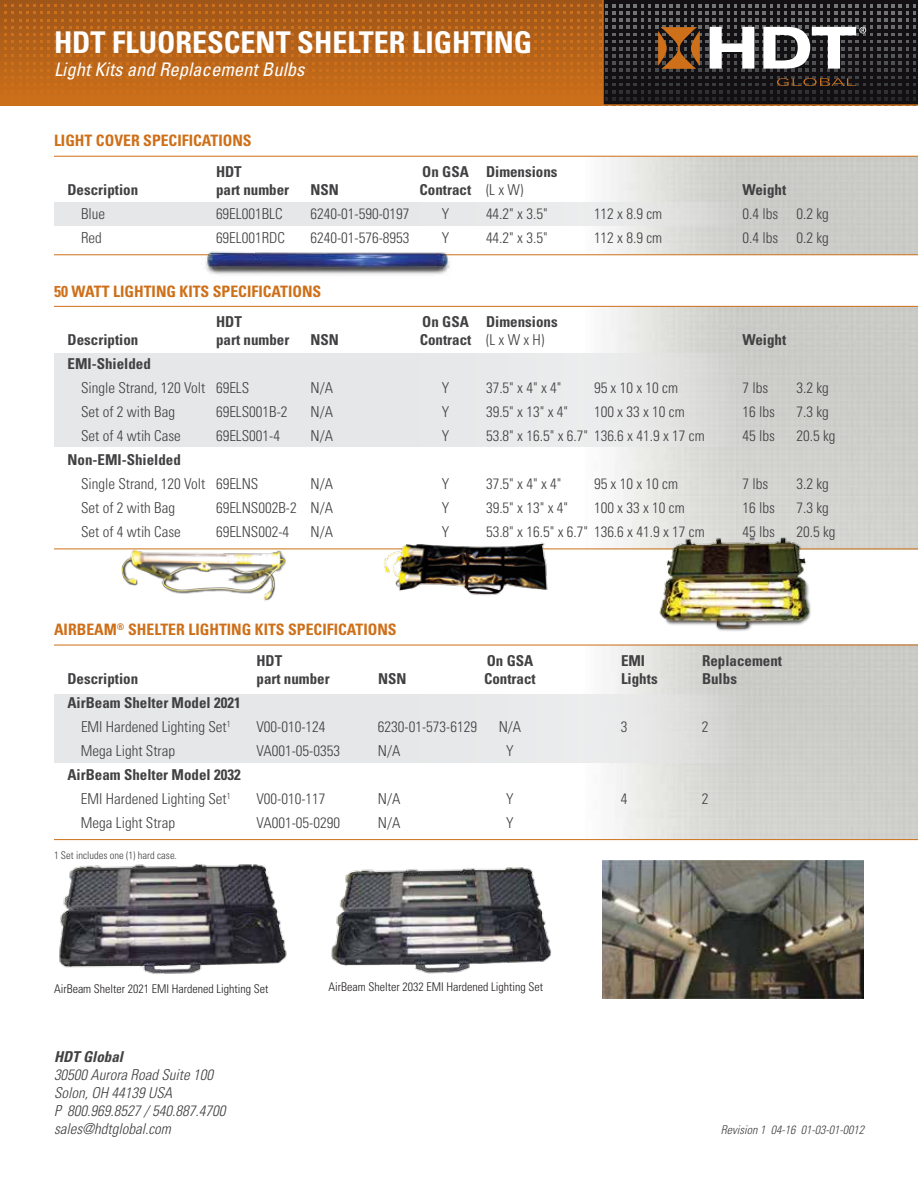
<style>
.page{position:relative;width:918px;height:1188px;background:#fff}
.page>*{position:absolute;margin:0;border:0;box-sizing:border-box;transform-origin:0 0}
.t1{font:700 condensed 30px "Univers LT Std";color:#fff}
.t2{font:italic condensed 18.75px "Univers LT Std";color:#fff}
.t3{font:700 condensed 15.75px "Univers LT Std";color:#ce7019}
.t4{font:300 condensed 15px "Univers LT Std";color:#414042}
.t5{font:700 condensed 15px/24px "Univers LT Std";color:#414042;text-align:center}
.t6{font:italic 300 condensed 15px/18px "Univers LT Std";color:#414042}
.t7{font:italic 700 condensed 15px "Univers LT Std";color:#414042}
.t8{font:300 condensed 12px "Univers LT Std";color:#231f20}
.t9{font:italic 300 condensed 12px "Univers LT Std";color:#414042}
.t10{font:300 condensed 10.5px "Univers LT Std";color:#414042}
.s1{font-weight:300}
</style>
<div class="page">
<svg style="left:0;top:0;width:604px;height:106px;background:#a25819"></svg>
<svg style="left:4px;top:4px;width:912px;height:102px;background:#925725"></svg>
<svg style="left:54px;top:694px;width:810px;height:69px;background:#e1e2e2"></svg>
<hr style="left:54px;top:645px;width:864px;height:1px;background:#ce7019">
<hr style="left:54px;top:839px;width:864px;height:1px;background:#ce7019">
<img style="left:603px;top:861px;width:261px;height:137px">
<img style="left:331px;top:867px;width:221px;height:107px">
<img style="left:59px;top:864px;width:228px;height:110px">
<img style="left:581px;top:307px;width:337px;height:242px">
<svg style="left:54px;top:353px;width:810px;height:94px;background:#e1e2e2"></svg>
<hr style="left:54px;top:306px;width:864px;height:1px;background:#ce7019">
<hr style="left:54px;top:549px;width:864px;height:1px;background:#ce7019">
<svg style="left:54px;top:203px;width:810px;height:23px;background:#e1e2e2"></svg>
<hr style="left:54px;top:156px;width:864px;height:1px;background:#ce7019">
<hr style="left:54px;top:254px;width:864px;height:1px;background:#ce7019">
<img style="left:382px;top:542px;width:182px;height:53px">
<img style="left:108px;top:548px;width:195px;height:54px">
<img style="left:655px;top:535px;width:162px;height:96px">
<img style="left:202px;top:251px;width:253px;height:24px">
<h1 class="t1" style="left:54px;top:24px;width:480px">HDT FLUORESCENT SHELTER LIGHTING</h1>
<p class="t2" style="left:54px;top:57px;width:252px">Light Kits and Replacement Bulbs</p>
<p class="t3" style="left:54px;top:131px;width:199px">LIGHT COVER SPECIFICATIONS</p>
<p class="t5" style="left:216px;top:160px;width:27px">HDT</p>
<p class="t5" style="left:422px;top:160px;width:137px">On GSA Dimensions</p>
<p class="t5" style="left:68px;top:178px;width:72px">Description</p>
<p class="t5" style="left:216px;top:178px;width:75px">part number</p>
<p class="t5" style="left:310px;top:178px;width:30px">NSN</p>
<p class="t5" style="left:420px;top:178px;width:105px">Contract <span class="s1">(L x W)</span></p>
<p class="t5" style="left:742px;top:178px;width:45px">Weight</p>
<p class="t4" style="left:81px;top:205px;width:26px">Blue</p>
<p class="t4" style="left:216px;top:205px;width:68px">69EL001BLC</p>
<p class="t4" style="left:310px;top:205px;width:101px">6240-01-590-0197</p>
<p class="t4" style="left:442px;top:205px;width:9px">Y</p>
<p class="t4" style="left:486px;top:205px;width:63px">44.2" x 3.5"</p>
<p class="t4" style="left:594px;top:205px;width:70px">112 x 8.9 cm</p>
<p class="t4" style="left:742px;top:205px;width:88px">0.4 lbs 0.2 kg</p>
<p class="t4" style="left:81px;top:229px;width:22px">Red</p>
<p class="t4" style="left:216px;top:229px;width:71px">69EL001RDC</p>
<p class="t4" style="left:310px;top:229px;width:101px">6240-01-576-8953</p>
<p class="t4" style="left:442px;top:229px;width:9px">Y</p>
<p class="t4" style="left:486px;top:229px;width:63px">44.2" x 3.5"</p>
<p class="t4" style="left:594px;top:229px;width:70px">112 x 8.9 cm</p>
<p class="t4" style="left:742px;top:229px;width:88px">0.4 lbs 0.2 kg</p>
<p class="t3" style="left:54px;top:281px;width:269px">50 WATT LIGHTING KITS SPECIFICATIONS</p>
<p class="t5" style="left:216px;top:310px;width:27px">HDT</p>
<p class="t5" style="left:422px;top:310px;width:137px">On GSA Dimensions</p>
<p class="t5" style="left:68px;top:328px;width:72px">Description</p>
<p class="t5" style="left:216px;top:328px;width:75px">part number</p>
<p class="t5" style="left:311px;top:328px;width:30px">NSN</p>
<p class="t5" style="left:420px;top:328px;width:126px">Contract <span class="s1">(L x W x H)</span></p>
<p class="t5" style="left:743px;top:328px;width:45px">Weight</p>
<p class="t5" style="left:68px;top:352px;width:85px">EMI-Shielded</p>
<p class="t4" style="left:81px;top:379px;width:170px">Single Strand, 120 Volt 69ELS</p>
<p class="t4" style="left:311px;top:379px;width:24px">N/A</p>
<p class="t4" style="left:442px;top:379px;width:9px">Y</p>
<p class="t4" style="left:486px;top:379px;width:77px">37.5" x 4" x 4"</p>
<p class="t4" style="left:594px;top:379px;width:86px">95 x 10 x 10 cm</p>
<p class="t4" style="left:743px;top:379px;width:27px">7 lbs</p>
<p class="t4" style="left:797px;top:379px;width:34px">3.2 kg</p>
<p class="t4" style="left:81px;top:403px;width:96px">Set of 2 with Bag</p>
<p class="t4" style="left:216px;top:403px;width:73px">69ELS001B-2</p>
<p class="t4" style="left:311px;top:403px;width:24px">N/A</p>
<p class="t4" style="left:442px;top:403px;width:9px">Y</p>
<p class="t4" style="left:486px;top:403px;width:84px">39.5" x 13" x 4"</p>
<p class="t4" style="left:594px;top:403px;width:92px">100 x 33 x 10 cm</p>
<p class="t4" style="left:743px;top:403px;width:34px">16 lbs</p>
<p class="t4" style="left:797px;top:403px;width:34px">7.3 kg</p>
<p class="t4" style="left:81px;top:427px;width:101px">Set of 4 wtih Case</p>
<p class="t4" style="left:216px;top:427px;width:66px">69ELS001-4</p>
<p class="t4" style="left:311px;top:427px;width:24px">N/A</p>
<p class="t4" style="left:442px;top:427px;width:9px">Y</p>
<p class="t4" style="left:486px;top:427px;width:220px">53.8" x 16.5" x 6.7" 136.6 x 41.9 x 17 cm</p>
<p class="t4" style="left:743px;top:427px;width:34px">45 lbs</p>
<p class="t4" style="left:797px;top:427px;width:41px">20.5 kg</p>
<p class="t5" style="left:68px;top:448px;width:115px">Non-EMI-Shielded</p>
<p class="t4" style="left:81px;top:475px;width:179px">Single Strand, 120 Volt 69ELNS</p>
<p class="t4" style="left:311px;top:475px;width:24px">N/A</p>
<p class="t4" style="left:442px;top:475px;width:9px">Y</p>
<p class="t4" style="left:486px;top:475px;width:77px">37.5" x 4" x 4"</p>
<p class="t4" style="left:594px;top:475px;width:86px">95 x 10 x 10 cm</p>
<p class="t4" style="left:743px;top:475px;width:27px">7 lbs</p>
<p class="t4" style="left:797px;top:475px;width:34px">3.2 kg</p>
<p class="t4" style="left:81px;top:499px;width:96px">Set of 2 with Bag</p>
<p class="t4" style="left:216px;top:499px;width:118px">69ELNS002B-2 N/A</p>
<p class="t4" style="left:442px;top:499px;width:9px">Y</p>
<p class="t4" style="left:486px;top:499px;width:84px">39.5" x 13" x 4"</p>
<p class="t4" style="left:594px;top:499px;width:92px">100 x 33 x 10 cm</p>
<p class="t4" style="left:743px;top:499px;width:34px">16 lbs</p>
<p class="t4" style="left:797px;top:499px;width:34px">7.3 kg</p>
<p class="t4" style="left:81px;top:523px;width:101px">Set of 4 wtih Case</p>
<p class="t4" style="left:216px;top:523px;width:75px">69ELNS002-4</p>
<p class="t4" style="left:311px;top:523px;width:24px">N/A</p>
<p class="t4" style="left:442px;top:523px;width:9px">Y</p>
<p class="t4" style="left:486px;top:523px;width:220px">53.8" x 16.5" x 6.7" 136.6 x 41.9 x 17 cm</p>
<p class="t4" style="left:743px;top:523px;width:34px">45 lbs</p>
<p class="t4" style="left:797px;top:523px;width:41px">20.5 kg</p>
<p class="t3" style="left:54px;top:620px;width:344px">AIRBEAM<sup>®</sup> SHELTER LIGHTING KITS SPECIFICATIONS</p>
<p class="t5" style="left:256px;top:649px;width:27px">HDT</p>
<p class="t5" style="left:487px;top:649px;width:48px">On GSA</p>
<p class="t5" style="left:621px;top:649px;width:26px">EMI</p>
<p class="t5" style="left:702px;top:649px;width:82px">Replacement</p>
<p class="t5" style="left:68px;top:667px;width:72px">Description</p>
<p class="t5" style="left:257px;top:667px;width:75px">part number</p>
<p class="t5" style="left:378px;top:667px;width:30px">NSN</p>
<p class="t5" style="left:484px;top:667px;width:53px">Contract</p>
<p class="t5" style="left:621px;top:667px;width:38px">Lights</p>
<p class="t5" style="left:702px;top:667px;width:36px">Bulbs</p>
<p class="t5" style="left:68px;top:691px;width:175px">AirBeam Shelter Model 2021<br><span class="s1">EMI Hardened Lighting Set</span><sup>1</sup></p>
<p class="t4" style="left:256px;top:718px;width:71px">V00-010-124</p>
<p class="t4" style="left:378px;top:718px;width:101px">6230-01-573-6129</p>
<p class="t4" style="left:499px;top:718px;width:24px">N/A</p>
<p class="t4" style="left:621px;top:718px;width:8px">3</p>
<p class="t4" style="left:702px;top:718px;width:8px">2</p>
<p class="t4" style="left:81px;top:742px;width:96px">Mega Light Strap</p>
<p class="t4" style="left:256px;top:742px;width:85px">VA001-05-0353</p>
<p class="t4" style="left:378px;top:742px;width:24px">N/A</p>
<p class="t4" style="left:506px;top:742px;width:9px">Y</p>
<p class="t5" style="left:67px;top:763px;width:175px">AirBeam Shelter Model 2032<br><span class="s1">EMI Hardened Lighting Set</span><sup>1</sup></p>
<p class="t4" style="left:256px;top:790px;width:71px">V00-010-117</p>
<p class="t4" style="left:378px;top:790px;width:24px">N/A</p>
<p class="t4" style="left:506px;top:790px;width:9px">Y</p>
<p class="t4" style="left:621px;top:790px;width:8px">4</p>
<p class="t4" style="left:702px;top:790px;width:8px">2</p>
<p class="t4" style="left:81px;top:814px;width:96px">Mega Light Strap</p>
<p class="t4" style="left:256px;top:814px;width:85px">VA001-05-0290</p>
<p class="t4" style="left:378px;top:814px;width:24px">N/A</p>
<p class="t4" style="left:506px;top:814px;width:9px">Y</p>
<p class="t10" style="left:54px;top:849px;width:124px">1 Set includes one (1) hard case.</p>
<p class="t8" style="left:54px;top:981px;width:216px">AirBeam Shelter 2021 EMI Hardened Lighting Set</p>
<p class="t8" style="left:328px;top:980px;width:216px">AirBeam Shelter 2032 EMI Hardened Lighting Set</p>
<p class="t7" style="left:54px;top:1047px;width:71px">HDT Global</p>
<p class="t6" style="left:54px;top:1066px;width:173px">30500 Aurora Road Suite 100<br>Solon, OH 44139 USA<br>P 800.969.8527 / 540.887.4700 sales@hdtglobal.com</p>
<p class="t9" style="left:721px;top:1123px;width:145px">Revision 1 04-16 01-03-01-0012</p>
</div>
